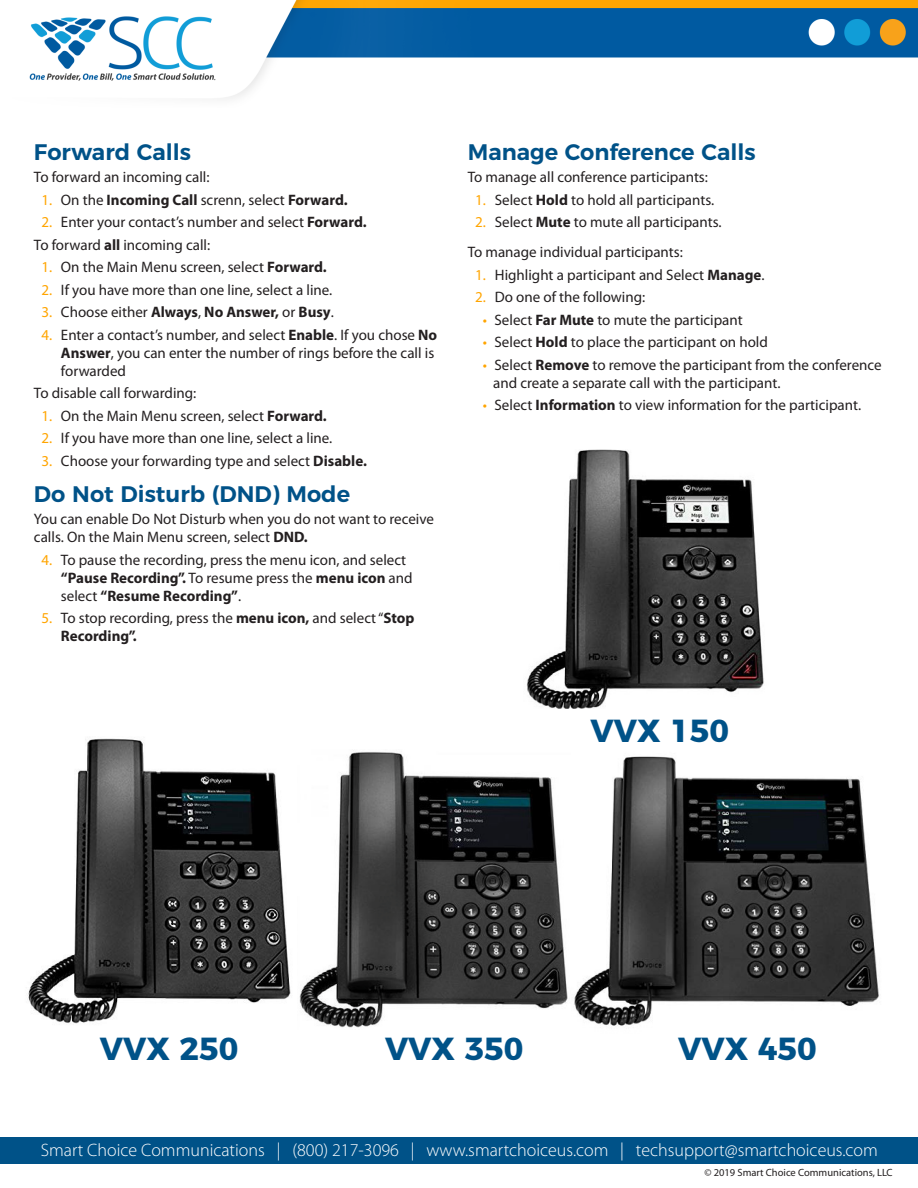
<style>
.page{position:relative;width:918px;height:1188px;background:#fff}
.page>*{position:absolute;margin:0;border:0;box-sizing:border-box;transform-origin:0 0}
.t1{font:700 31.8px "Montserrat";color:#005288}
.t2{font:600 22.5px "Montserrat";color:#005288}
.t3{font:300 18px "Myriad Pro";color:#fff}
.t4{font:15.15px/18px "Myriad Pro";color:#231f20}
.t5{font:700 15.15px "Myriad Pro";color:#231f20}
.t6{font:10.5px "Myriad Pro";color:#231f20}
.s1{font-weight:400;color:#ffa500}
.s2{font-weight:400}
.s3{color:#ffa500}
.s4{font-weight:700}
</style>
<div class="page">
<img style="left:29px;top:0;width:889px;height:99px">
<div style="left:0;top:1137px;width:918px;height:27px;background:#005288"></div>
<img style="left:28px;top:738px;width:263px;height:286px">
<img style="left:299px;top:752px;width:269px;height:276px">
<img style="left:574px;top:756px;width:305px;height:270px">
<img style="left:527px;top:450px;width:237px;height:258px">
<p class="t2" style="left:34px;top:133px;width:159px">Forward Calls</p>
<p class="t4" style="left:34px;top:168px;width:177px">To forward an incoming call:</p>
<p class="t5" style="left:41px;top:191px;width:308px"><span class="s1">1.</span> <span class="s2">On the</span> Incoming Call <span class="s2">screnn, select</span> Forward.</p>
<p class="t4" style="left:41px;top:213px;width:327px"><span class="s3">2.</span> Enter your contact’s number and select <span class="s4">Forward.</span></p>
<p class="t4" style="left:34px;top:236px;width:178px">To forward <span class="s4">all</span> incoming call:</p>
<p class="t4" style="left:41px;top:258px;width:287px"><span class="s3">1.</span> On the Main Menu screen, select <span class="s4">Forward.</span></p>
<p class="t4" style="left:41px;top:281px;width:292px"><span class="s3">2.</span> If you have more than one line, select a line.</p>
<p class="t5" style="left:41px;top:304px;width:294px"><span class="s1">3.</span> <span class="s2">Choose either</span> Always<span class="s2">,</span> No Answer, <span class="s2">or</span> Busy<span class="s2">.</span></p>
<p class="t4" style="left:61px;top:326px;width:378px;text-indent:-20px"><span class="s3">4.</span> Enter a contact’s number, and select <span class="s4">Enable</span>. If you chose <span class="s4">No<br>Answer</span>, you can enter the number of rings before the call is forwarded</p>
<p class="t4" style="left:34px;top:384px;width:164px">To disable call forwarding:</p>
<p class="t4" style="left:41px;top:407px;width:287px"><span class="s3">1.</span> On the Main Menu screen, select <span class="s4">Forward.</span></p>
<p class="t4" style="left:41px;top:429px;width:292px"><span class="s3">2.</span> If you have more than one line, select a line.</p>
<p class="t4" style="left:41px;top:452px;width:327px"><span class="s3">3.</span> Choose your forwarding type and select <span class="s4">Disable.</span></p>
<p class="t2" style="left:34px;top:475px;width:318px">Do Not Disturb (DND) Mode</p>
<p class="t4" style="left:34px;top:510px;width:401px">You can enable Do Not Disturb when you do not want to receive calls. On the Main Menu screen, select <span class="s4">DND.</span></p>
<p class="t4" style="left:61px;top:551px;width:353px;text-indent:-20px"><span class="s3">4.</span> To pause the recording, press the menu icon, and select <span class="s4">“Pause Recording”.</span> To resume press the <span class="s4">menu icon</span> and select <span class="s4">“Resume Recording”</span>.</p>
<p class="t4" style="left:61px;top:609px;width:355px;text-indent:-20px"><span class="s3">5.</span> To stop recording, press the <span class="s4">menu icon,</span> and select “<span class="s4">Stop<br>Recording”.</span></p>
<p class="t2" style="left:468px;top:133px;width:289px">Manage Conference Calls</p>
<p class="t4" style="left:468px;top:168px;width:242px">To manage all conference participants:</p>
<p class="t4" style="left:475px;top:191px;width:240px"><span class="s3">1.</span> Select <span class="s4">Hold</span> to hold all participants.</p>
<p class="t4" style="left:475px;top:213px;width:248px"><span class="s3">2.</span> Select <span class="s4">Mute</span> to mute all participants.</p>
<p class="t4" style="left:468px;top:243px;width:217px">To manage individual participants:</p>
<p class="t4" style="left:475px;top:266px;width:291px"><span class="s3">1.</span> Highlight a participant and Select <span class="s4">Manage</span>.</p>
<p class="t4" style="left:475px;top:288px;width:171px"><span class="s3">2.</span> Do one of the following:</p>
<p class="t4" style="left:483px;top:311px;width:261px"><span class="s3">•</span> Select <span class="s4">Far Mute</span> to mute the participant</p>
<p class="t4" style="left:483px;top:333px;width:287px"><span class="s3">•</span> Select <span class="s4">Hold</span> to place the participant on hold</p>
<p class="t4" style="left:493px;top:356px;width:390px;text-indent:-10px"><span class="s3">•</span> Select <span class="s4">Remove</span> to remove the participant from the conference and create a separate call with the participant.</p>
<p class="t4" style="left:483px;top:396px;width:380px"><span class="s3">•</span> Select <span class="s4">Information</span> to view information for the participant.</p>
<p class="t1" style="left:590px;top:704px;width:140px">VVX 150</p>
<p class="t1" style="left:100px;top:1023px;width:140px">VVX 250</p>
<p class="t1" style="left:385px;top:1023px;width:140px">VVX 350</p>
<p class="t1" style="left:678px;top:1023px;width:140px">VVX 450</p>
<p class="t3" style="left:41px;top:1140px;width:839px">Smart Choice Communications | (800) 217-3096 | www.smartchoiceus.com | techsupport@smartchoiceus.com</p>
<p class="t6" style="left:704px;top:1167px;width:190px">© 2019 Smart Choice Communications, LLC</p>
</div>
